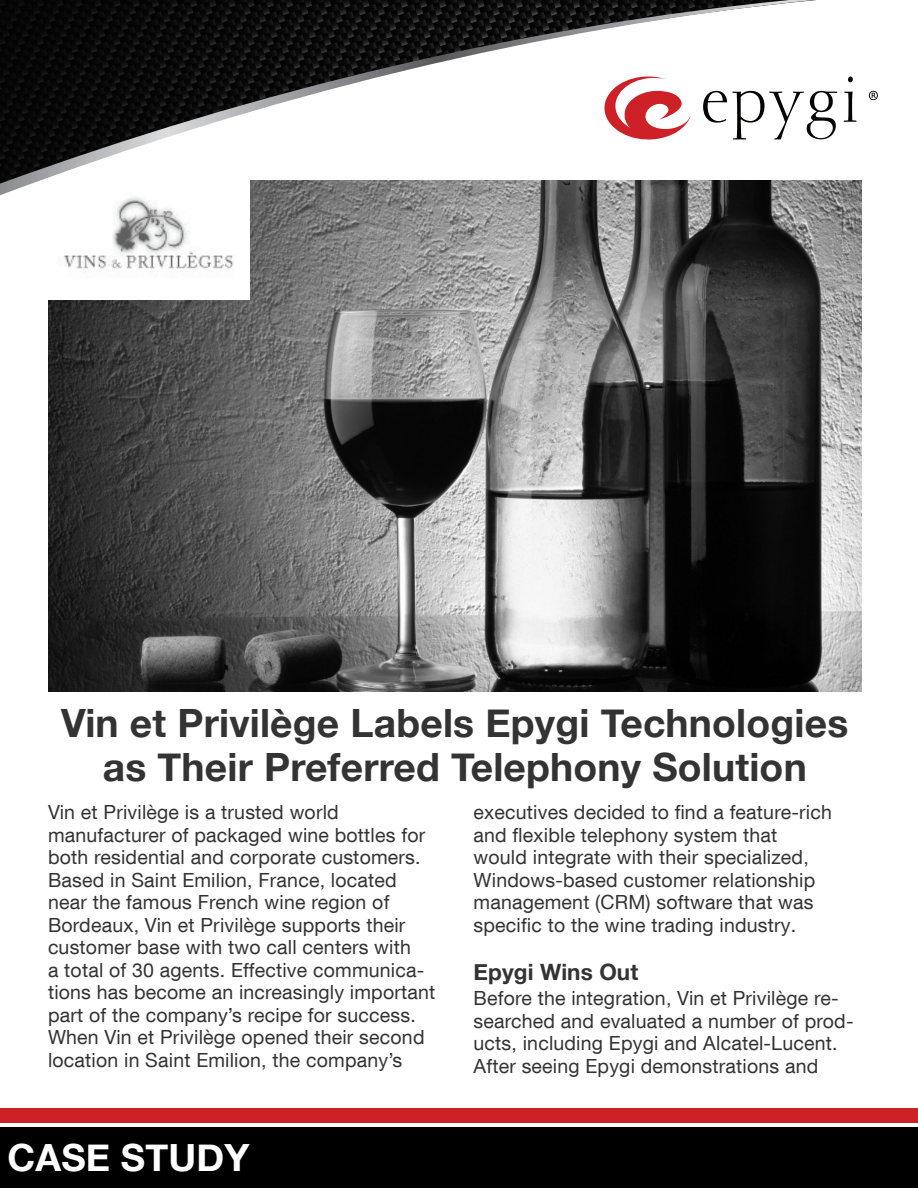
<style>
.page{position:relative;width:918px;height:1188px;background:#fff}
.page>*{position:absolute;margin:0;border:0;box-sizing:border-box;transform-origin:0 0}
.t1{font:700 39px/43.5px "Helvetica Neue";letter-spacing:.005em;color:#323332;text-align:center}
.t2{font:700 37.5px "Helvetica Neue";letter-spacing:.005em;color:#fff}
.t3{font:700 22.5px "Helvetica Neue";letter-spacing:.005em;color:#323332}
.t4{font:19.5px/22.5px "Helvetica Neue";letter-spacing:.01em;color:#323332}
</style>
<div class="page">
<div style="left:0;top:1127px;width:918px;height:61px;background:#000"></div>
<div style="left:0;top:1108px;width:918px;height:15px;background:#cd2027"></div>
<svg style="left:0;top:0;width:814px;height:195px"></svg>
<img style="left:48px;top:180px;width:814px;height:512px">
<svg style="left:869px;top:91px;width:9px;height:9px"></svg>
<svg style="left:844px;top:76px;width:12px;height:46px"></svg>
<svg style="left:703px;top:91px;width:134px;height:49px"></svg>
<svg style="left:602px;top:76px;width:89px;height:66px"></svg>
<img style="left:46px;top:178px;width:203px;height:122px">
<p class="t1" style="left:61px;top:700px;width:789px">Vin et Privilège Labels Epygi Technologies as Their Preferred Telephony Solution</p>
<p class="t4" style="left:48px;top:801px;width:292px">Vin et Privilège is a trusted world</p>
<p class="t4" style="left:48px;top:823px;width:389px">manufacturer of packaged wine bottles for both residential and corporate customers.<br>Based in Saint Emilion, France, located near the famous French wine region of Bordeaux, Vin et Privilège supports their customer base with two call centers with<br>a total of 30 agents. Effective communica&shy;tions has become an increasingly important part of the company’s recipe for success.<br>When Vin et Privilège opened their second location in Saint Emilion, the company’s</p>
<p class="t2" style="left:8px;top:1134px;width:244px">CASE STUDY</p>
<p class="t4" style="left:474px;top:801px;width:360px">executives decided to find a feature-rich and flexible telephony system that</p>
<p class="t4" style="left:474px;top:846px;width:337px">would integrate with their specialized,</p>
<p class="t4" style="left:474px;top:868px;width:343px">Windows-based customer relationship management (CRM) software that was</p>
<p class="t4" style="left:474px;top:913px;width:324px">specific to the wine trading industry.</p>
<p class="t3" style="left:474px;top:958px;width:166px">Epygi Wins Out</p>
<p class="t4" style="left:474px;top:987px;width:382px">Before the integration, Vin et Privilège re&shy;searched and evaluated a number of prod&shy;ucts, including Epygi and Alcatel-Lucent.<br>After seeing Epygi demonstrations and</p>
</div>
